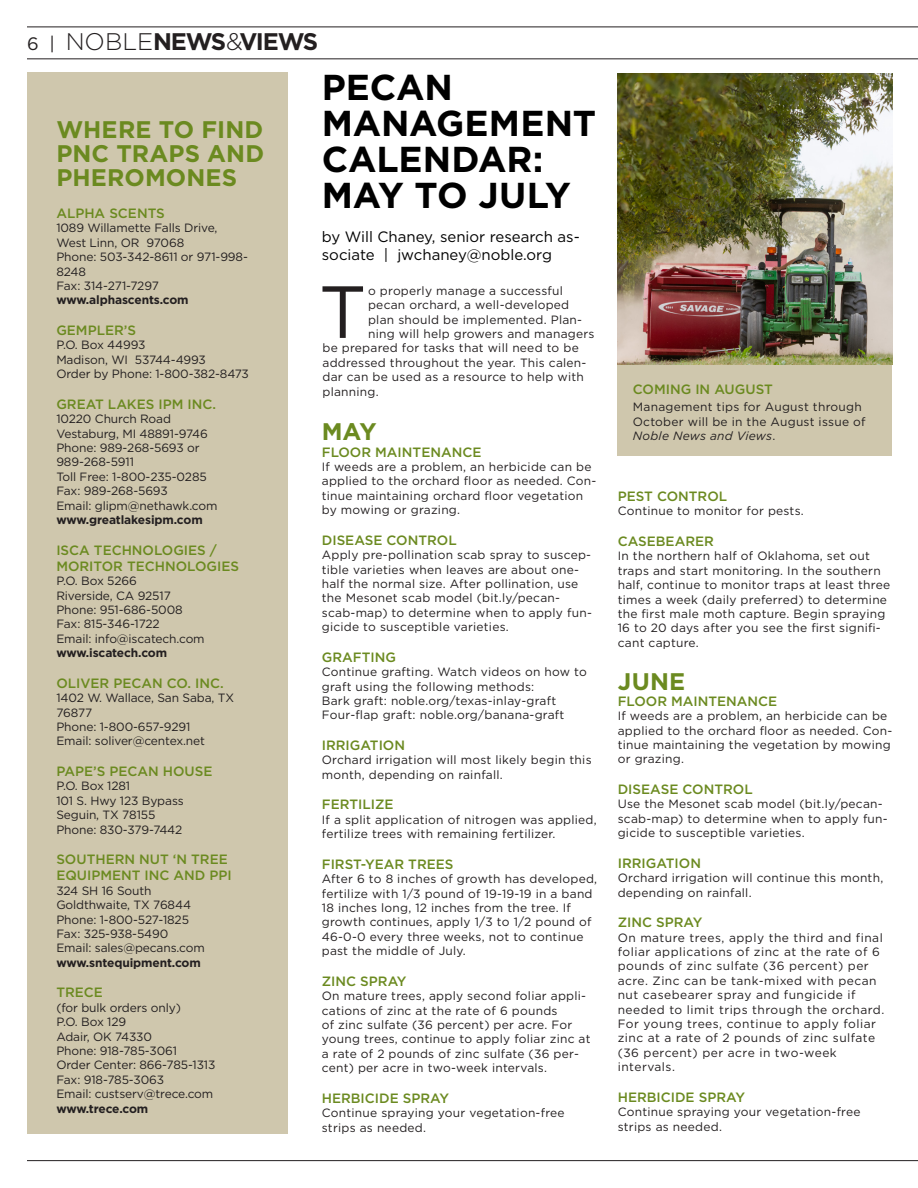
<style>
.page{position:relative;width:918px;height:1188px;background:#fff}
.page>*{position:absolute;margin:0;border:0;box-sizing:border-box;transform-origin:0 0}
.t1{font:73.65px "Gotham";color:#231f20}
.t2{font:700 36px/36px "Gotham";letter-spacing:-.005em;color:#000}
.t3{font:700 24px/24px "Gotham";letter-spacing:.005em;color:#6b8a20;text-align:justify}
.t4{font:700 24px "Gotham";letter-spacing:-.06em;color:#231f20}
.t5{font:15px/18px "Gotham";color:#000}
.t6{font:500 13.5px/16.2px "Gotham";color:#6b8a20}
.t7{font:12px/14.4px "Gotham";letter-spacing:.02em;color:#231f20}
.t8{font:12px/14.4px "Gotham";letter-spacing:-.01em;color:#231f20}
.t9{font:12px/14.4px "Gotham";letter-spacing:.04em;color:#231f20}
.t10{font:700 12px "Gotham";letter-spacing:-.01em;color:#231f20}
.s1{font-weight:400;font-size:18px}
.s2{font-weight:300}
.s3{font-style:italic}
</style>
<div class="page">
<hr style="left:27px;top:1160px;width:891px;height:1px;background:#231f20">
<hr style="left:27px;top:58px;width:891px;height:1px;background:#231f20">
<hr style="left:27px;top:27px;width:891px;height:1px;background:#231f20">
<div style="left:618px;top:116px;width:274px;height:340px;background:#cfc7ad"></div>
<img style="left:618px;top:73px;width:274px;height:291px">
<div style="left:27px;top:72px;width:260px;height:1062px;background:#cfc7ad"></div>
<h3 class="t4" style="left:27px;top:26px;width:293px"><span class="s1">6 |</span> <span class="s2">NOBLE</span>NEWS<span class="s2">&amp;</span>VIEWS</h3>
<h3 class="t3" style="left:56px;top:117px;width:209px">WHERE TO FIND PNC TRAPS AND PHEROMONES</h3>
<p class="t6" style="left:56px;top:205px;width:110px">ALPHA SCENTS</p>
<p class="t8" style="left:56px;top:221px;width:193px">1089 Willamette Falls Drive,<br>West Linn, OR 97068<br>Phone: 503-342-8611 or 971-998-<br>8248<br>Fax: 314-271-7297</p>
<p class="t10" style="left:56px;top:292px;width:134px">www.alphascents.com</p>
<p class="t6" style="left:56px;top:322px;width:81px">GEMPLER’S</p>
<p class="t8" style="left:56px;top:338px;width:194px">P.O. Box 44993<br>Madison, WI 53744-4993<br>Order by Phone: 1-800-382-8473</p>
<p class="t6" style="left:56px;top:396px;width:161px">GREAT LAKES IPM INC.</p>
<p class="t8" style="left:56px;top:412px;width:163px">10220 Church Road<br>Vestaburg, MI 48891-9746<br>Phone: 989-268-5693 or<br>989-268-5911<br>Toll Free: 1-800-235-0285<br>Fax: 989-268-5693<br>Email: glipm@nethawk.com</p>
<p class="t10" style="left:56px;top:512px;width:148px">www.greatlakesipm.com</p>
<p class="t6" style="left:56px;top:542px;width:184px">ISCA TECHNOLOGIES /<br>MORITOR TECHNOLOGIES</p>
<p class="t8" style="left:56px;top:574px;width:150px">P.O. Box 5266<br>Riverside, CA 92517<br>Phone: 951-686-5008<br>Fax: 815-346-1722<br>Email: info@iscatech.com</p>
<p class="t10" style="left:56px;top:645px;width:112px">www.iscatech.com</p>
<p class="t6" style="left:56px;top:675px;width:169px">OLIVER PECAN CO. INC.</p>
<p class="t8" style="left:56px;top:691px;width:179px">1402 W. Wallace, San Saba, TX<br>76877<br>Phone: 1-800-657-9291<br>Email: soliver@centex.net</p>
<p class="t6" style="left:56px;top:763px;width:158px">PAPE’S PECAN HOUSE</p>
<p class="t8" style="left:56px;top:779px;width:129px">P.O. Box 1281<br>101 S. Hwy 123 Bypass<br>Seguin, TX 78155<br>Phone: 830-379-7442</p>
<p class="t6" style="left:56px;top:851px;width:177px">SOUTHERN NUT ‘N TREE<br>EQUIPMENT INC AND PPI</p>
<p class="t8" style="left:56px;top:883px;width:150px">324 SH 16 South<br>Goldthwaite, TX 76844<br>Phone: 1-800-527-1825<br>Fax: 325-938-5490<br>Email: sales@pecans.com</p>
<p class="t10" style="left:56px;top:955px;width:146px">www.sntequipment.com</p>
<p class="t6" style="left:56px;top:984px;width:48px">TRECE</p>
<p class="t8" style="left:56px;top:1000px;width:161px">(for bulk orders only)<br>P.O. Box 129<br>Adair, OK 74330<br>Phone: 918-785-3061<br>Order Center: 866-785-1313<br>Fax: 918-785-3063<br>Email: custserv@trece.com</p>
<p class="t10" style="left:56px;top:1100px;width:93px">www.trece.com</p>
<h2 class="t2" style="left:322px;top:69px;width:276px">PECAN<br>MANAGEMENT<br>CALENDAR:<br>MAY TO JULY</h2>
<p class="t5" style="left:322px;top:227px;width:259px">by Will Chaney, senior research as&shy;sociate | jwchaney@noble.org</p>
<h1 class="t1" style="left:319px;top:265px;width:49px">T</h1>
<p class="t7" style="left:368px;top:283px;width:196px">o properly manage a successful</p>
<p class="t7" style="left:368px;top:297px;width:203px">pecan orchard, a well-developed</p>
<p class="t7" style="left:368px;top:312px;width:216px">plan should be implemented. Plan-</p>
<p class="t7" style="left:368px;top:326px;width:228px">ning will help growers and managers</p>
<p class="t7" style="left:323px;top:341px;width:258px">be prepared for tasks that will need to be</p>
<p class="t7" style="left:323px;top:355px;width:265px">addressed throughout the year. This calen-</p>
<p class="t7" style="left:323px;top:369px;width:263px">dar can be used as a resource to help with</p>
<p class="t7" style="left:323px;top:384px;width:58px">planning.</p>
<h3 class="t3" style="left:322px;top:420px;width:56px">MAY</h3>
<p class="t6" style="left:322px;top:444px;width:161px">FLOOR MAINTENANCE</p>
<p class="t7" style="left:322px;top:459px;width:276px">If weeds are a problem, an herbicide can be applied to the orchard floor as needed. Con&shy;tinue maintaining orchard floor vegetation by mowing or grazing.</p>
<p class="t6" style="left:322px;top:532px;width:136px">DISEASE CONTROL</p>
<p class="t7" style="left:322px;top:547px;width:272px">Apply pre-pollination scab spray to suscep&shy;tible varieties when leaves are about one&shy;half the normal size. After pollination, use the Mesonet scab model (bit.ly/pecan&shy;scab-map) to determine when to apply fun&shy;gicide to susceptible varieties.</p>
<p class="t6" style="left:322px;top:649px;width:76px">GRAFTING</p>
<p class="t7" style="left:322px;top:664px;width:267px">Continue grafting. Watch videos on how to graft using the following methods:<br>Bark graft: noble.org/texas-inlay-graft Four-flap graft: noble.org/banana-graft</p>
<p class="t6" style="left:322px;top:737px;width:85px">IRRIGATION</p>
<p class="t7" style="left:322px;top:753px;width:271px">Orchard irrigation will most likely begin this month, depending on rainfall.</p>
<p class="t6" style="left:322px;top:796px;width:73px">FERTILIZE</p>
<p class="t7" style="left:322px;top:812px;width:276px">If a split application of nitrogen was applied, fertilize trees with remaining fertilizer.</p>
<p class="t6" style="left:322px;top:856px;width:133px">FIRST-YEAR TREES</p>
<p class="t7" style="left:322px;top:871px;width:277px">After 6 to 8 inches of growth has developed, fertilize with 1/3 pound of 19-19-19 in a band 18 inches long, 12 inches from the tree. If growth continues, apply 1/3 to 1/2 pound of 46-0-0 every three weeks, not to continue past the middle of July.</p>
<p class="t6" style="left:322px;top:973px;width:86px">ZINC SPRAY</p>
<p class="t7" style="left:322px;top:988px;width:270px">On mature trees, apply second foliar appli&shy;cations of zinc at the rate of 6 pounds<br>of zinc sulfate (36 percent) per acre. For young trees, continue to apply foliar zinc at a rate of 2 pounds of zinc sulfate (36 per&shy;cent) per acre in two-week intervals.</p>
<p class="t6" style="left:322px;top:1090px;width:129px">HERBICIDE SPRAY</p>
<p class="t7" style="left:322px;top:1105px;width:244px">Continue spraying your vegetation-free strips as needed.</p>
<p class="t6" style="left:633px;top:381px;width:141px">COMING IN AUGUST</p>
<p class="t7" style="left:633px;top:400px;width:234px">Management tips for August through<br>October will be in the August issue of<br><span class="s3">Noble News and Views</span>.</p>
<p class="t6" style="left:618px;top:488px;width:111px">PEST CONTROL</p>
<p class="t7" style="left:618px;top:504px;width:188px">Continue to monitor for pests.</p>
<p class="t6" style="left:618px;top:533px;width:98px">CASEBEARER</p>
<p class="t7" style="left:618px;top:549px;width:274px">In the northern half of Oklahoma, set out traps and start monitoring. In the southern half, continue to monitor traps at least three times a week (daily preferred) to determine the first male moth capture. Begin spraying 16 to 20 days after you see the first signifi&shy;cant capture.</p>
<h3 class="t3" style="left:618px;top:669px;width:69px">JUNE</h3>
<p class="t6" style="left:618px;top:693px;width:161px">FLOOR MAINTENANCE</p>
<p class="t7" style="left:618px;top:709px;width:276px">If weeds are a problem, an herbicide can be applied to the orchard floor as needed. Con&shy;tinue maintaining the vegetation by mowing or grazing.</p>
<p class="t6" style="left:618px;top:781px;width:136px">DISEASE CONTROL</p>
<p class="t7" style="left:618px;top:797px;width:272px">Use the Mesonet scab model (bit.ly/pecan&shy;scab-map) to determine when to apply fun&shy;gicide to susceptible varieties.</p>
<p class="t6" style="left:618px;top:855px;width:85px">IRRIGATION</p>
<p class="t7" style="left:618px;top:871px;width:267px">Orchard irrigation will continue this month, depending on rainfall.</p>
<p class="t6" style="left:618px;top:914px;width:86px">ZINC SPRAY</p>
<p class="t9" style="left:618px;top:930px;width:268px">On mature trees, apply the third and final foliar applications of zinc at the rate of 6 pounds of zinc sulfate (36 percent) per acre. Zinc can be tank-mixed with pecan nut casebearer spray and fungicide if needed to limit trips through the orchard.<br>For young trees, continue to apply foliar zinc at a rate of 2 pounds of zinc sulfate (36 percent) per acre in two-week intervals.</p>
<p class="t6" style="left:618px;top:1089px;width:129px">HERBICIDE SPRAY</p>
<p class="t7" style="left:618px;top:1105px;width:244px">Continue spraying your vegetation-free strips as needed.</p>
</div>
